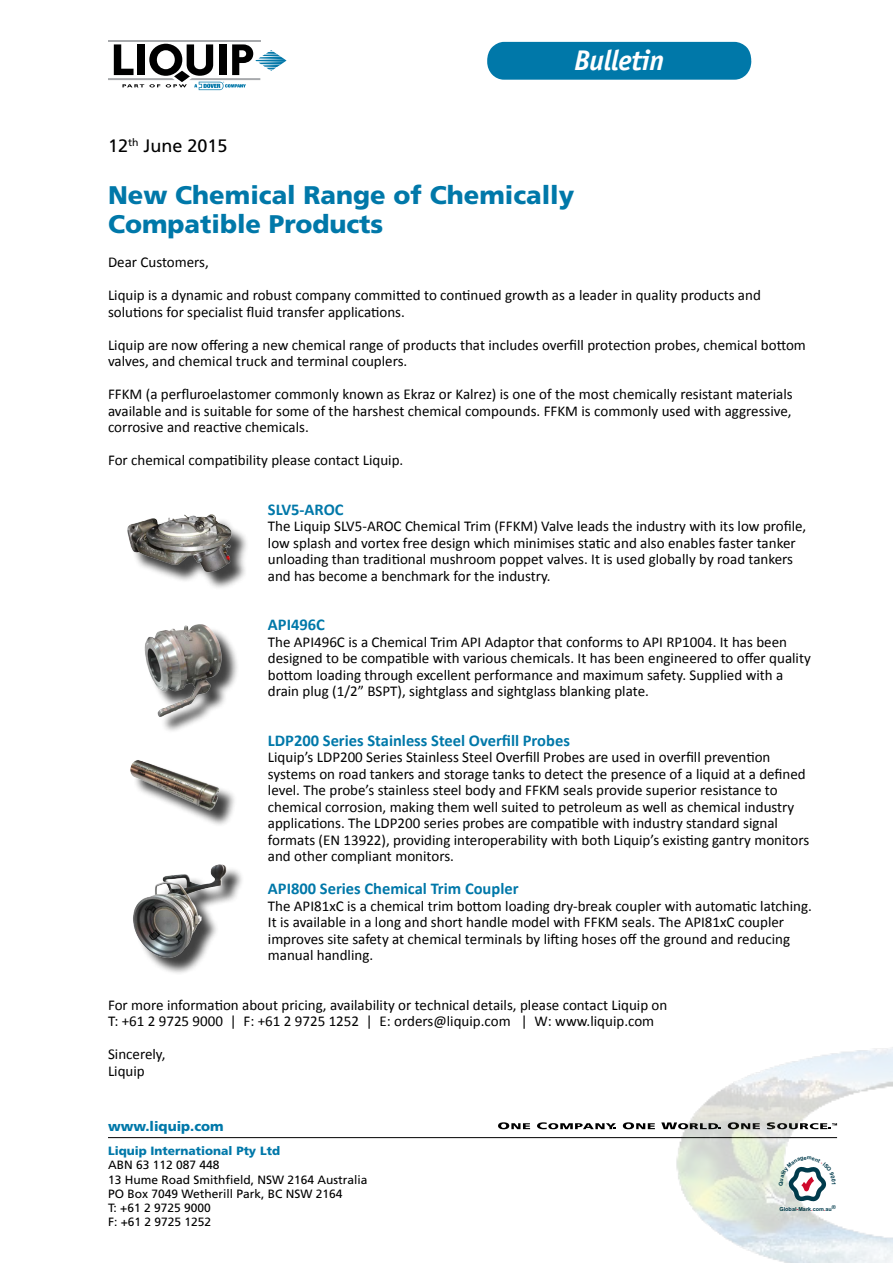
<style>
.page{position:relative;width:893px;height:1263px;background:#fff}
.page>*{position:absolute;margin:0;border:0;box-sizing:border-box;transform-origin:0 0}
.t1{font:italic 700 28.5px "Officina Sans Std";letter-spacing:-.02em;color:#fff}
.t2{font:900 25.5px/28.5px "Frutiger LT Std";color:#0078a9}
.t3{font:18px "Frutiger LT Std";color:#000}
.t4{font:700 16.5px "Calibri";color:#0078a9}
.t5{font:15px/16.5px "Calibri";color:#000}
.t6{font:900 13.5px "Frutiger LT Std";color:#0078a9}
.t7{font:12px/14.2px "Frutiger LT Std";color:#000}
.t8{font:900 12px "Frutiger LT Std";color:#0078a9}
.t9{font:700 5.55px "Arial";color:#003b4c}
.s1{color:#cf0a2c}
</style>
<div class="page">
<hr style="left:108px;top:1137px;width:729px;height:1px;background:#000">
<svg style="left:498px;top:1122px;width:32px;height:7px"></svg>
<svg style="left:537px;top:1122px;width:79px;height:7px"></svg>
<svg style="left:623px;top:1122px;width:32px;height:7px"></svg>
<svg style="left:661px;top:1122px;width:16px;height:7px"></svg>
<img style="left:677px;top:1047px;width:216px;height:216px">
<div style="left:487px;top:42px;width:265px;height:38px;background:#0078a9"></div>
<hr style="left:108px;top:40px;width:152px;height:2px;background:#a7a9ac">
<svg style="left:108px;top:44px;width:179px;height:46px"></svg>
<img style="left:127px;top:514px;width:120px;height:74px">
<div style="left:147px;top:627px;width:92px;height:107px;background:#000;opacity:.75"></div>
<img style="left:144px;top:624px;width:91px;height:99px">
<img style="left:130px;top:732px;width:109px;height:93px">
<div style="left:136px;top:867px;width:109px;height:109px;background:#000;opacity:.75"></div>
<img style="left:133px;top:864px;width:97px;height:104px">
<svg style="left:779px;top:1156px;width:57px;height:46px"></svg>
<p class="t3" style="left:108px;top:135px;width:121px">12<sup>th</sup> June 2015</p>
<h1 class="t1" style="left:574px;top:43px;width:92px">Bulletin</h1>
<h2 class="t2" style="left:108px;top:181px;width:468px">New Chemical Range of Chemically<br>Compatible Products</h2>
<p class="t5" style="left:108px;top:254px;width:102px">Dear Customers,</p>
<p class="t5" style="left:108px;top:287px;width:654px">Liquip is a dynamic and robust company committed to continued growth as a leader in quality products and solutions for specialist fluid transfer applications.</p>
<p class="t5" style="left:108px;top:336px;width:699px">Liquip are now offering a new chemical range of products that includes overfill protection probes, chemical bottom valves, and chemical truck and terminal couplers.</p>
<p class="t5" style="left:108px;top:386px;width:686px;text-align:justify">FFKM (a perfl uroelastomer commonly known as Ekraz or Kalrez) is one of the most chemically resistant materials available and is suitable for some of the harshest chemical compounds. FFKM is commonly used with aggressive, corrosive and reactive chemicals.</p>
<p class="t5" style="left:108px;top:452px;width:297px">For chemical compatibility please contact Liquip.</p>
<p class="t4" style="left:268px;top:499px;width:77px">SLV5-AROC</p>
<p class="t5" style="left:268px;top:518px;width:540px">The Liquip SLV5-AROC Chemical Trim (FFKM) Valve leads the industry with its low profile, low splash and vortex free design which minimises static and also enables faster tanker unloading than traditional mushroom poppet valves. It is used globally by road tankers and has become a benchmark for the industry.</p>
<p class="t4" style="left:268px;top:614px;width:59px">API496C</p>
<p class="t5" style="left:268px;top:633px;width:544px">The API496C is a Chemical Trim API Adaptor that conforms to API RP1004. It has been designed to be compatible with various chemicals. It has been engineered to offer quality bottom loading through excellent performance and maximum safety. Supplied with a drain plug (1/2” BSPT), sightglass and sightglass blanking plate.</p>
<p class="t4" style="left:268px;top:730px;width:304px">LDP200 Series Stainless Steel Overfill Probes</p>
<p class="t5" style="left:268px;top:749px;width:543px">Liquip’s LDP200 Series Stainless Steel Overfill Probes are used in overfill prevention systems on road tankers and storage tanks to detect the presence of a liquid at a defined level. The probe’s stainless steel body and FFKM seals provide superior resistance to chemical corrosion, making them well suited to petroleum as well as chemical industry applications. The LDP200 series probes are compatible with industry standard signal formats (EN 13922), providing interoperability with both Liquip’s existing gantry monitors and other compliant monitors.</p>
<p class="t4" style="left:268px;top:878px;width:252px">API800 Series Chemical Trim Coupler</p>
<p class="t5" style="left:268px;top:897px;width:546px">The API81xC is a chemical trim bottom loading dry-break coupler with automatic latching.<br>It is available in a long and short handle model with FFKM seals. The API81xC coupler improves site safety at chemical terminals by lifting hoses off the ground and reducing manual handling.</p>
<p class="t5" style="left:108px;top:996px;width:561px">For more information about pricing, availability or technical details, please contact Liquip on<br>T: +61 2 9725 9000 | F: +61 2 9725 1252 | E: orders@liquip.com | W: www.liquip.com</p>
<p class="t5" style="left:108px;top:1046px;width:59px">Sincerely,<br>Liquip</p>
<p class="t6" style="left:108px;top:1118px;width:117px">www.liquip.com</p>
<p class="t8" style="left:108px;top:1144px;width:173px">Liquip International Pty Ltd</p>
<p class="t7" style="left:108px;top:1158px;width:261px">ABN 63 112 087 448<br>13 Hume Road Smithfield, NSW 2164 Australia<br>PO Box 7049 Wetherill Park, BC NSW 2164<br>T: +61 2 9725 9000<br>F: +61 2 9725 1252</p>
<p class="t9" style="left:779px;top:1205px;width:58px">Global<span class="s1">-</span>Mark<span class="s1">.</span>com<span class="s1">.</span>au®</p>
</div>
